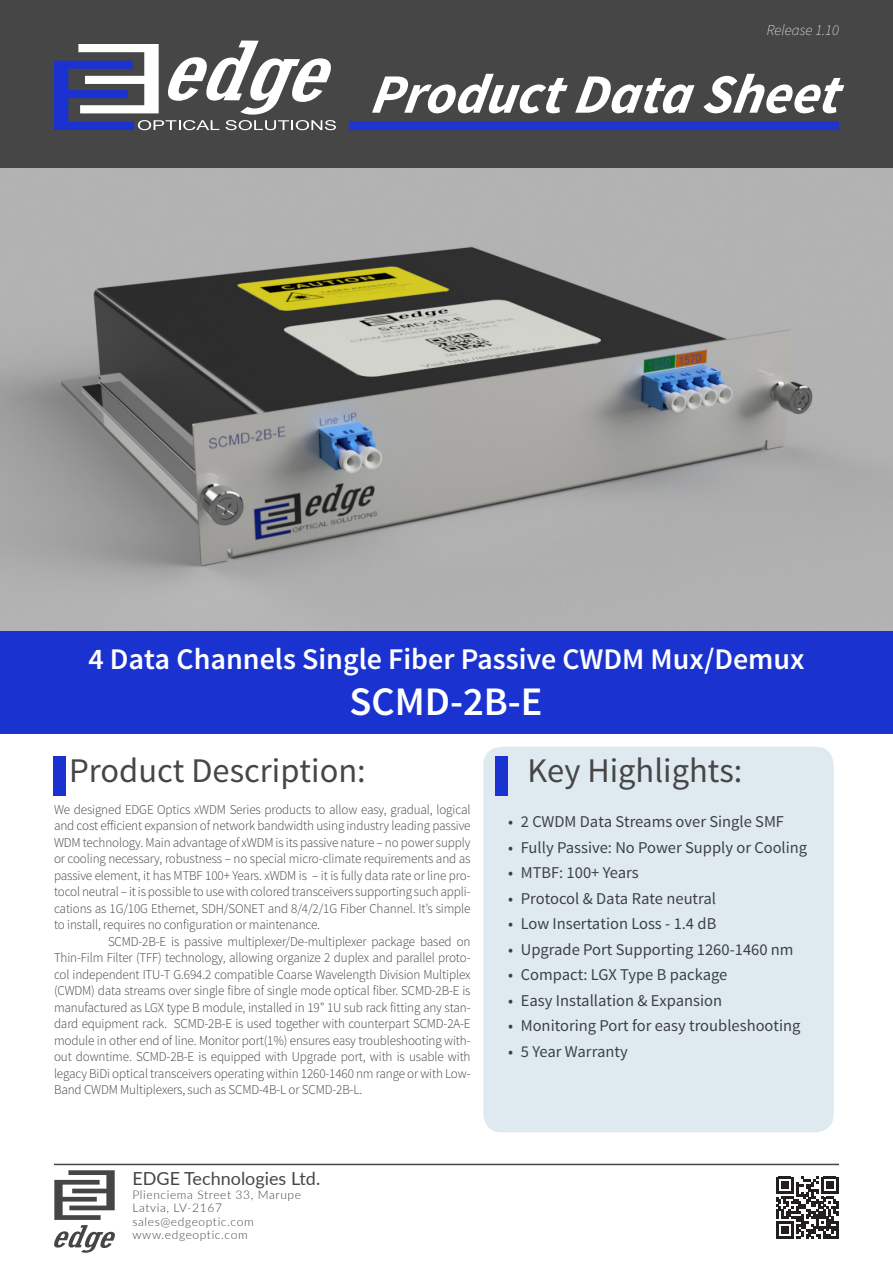
<style>
.page{position:relative;width:893px;height:1263px;background:#fff}
.page>*{position:absolute;margin:0;border:0;box-sizing:border-box;transform-origin:0 0}
.t1{font:italic 700 55.5px "Source Sans Pro";color:#fff}
.t2{font:600 40.5px "Source Sans Pro";color:#fff}
.t3{font:34.5px "Source Sans Pro";color:#464646}
.t4{font:600 30px "Source Sans Pro";color:#fff}
.t5{font:18px "Lato";color:#464646}
.t6{font:16.5px "Source Sans Pro";color:#3e4143}
.t7{font:italic 200 15px "Source Sans Pro";color:#fff}
.t8{font:300 13.5px/16.5px "Source Sans Pro";letter-spacing:-.01em;color:#3e4143;text-align:justify}
.t9{font:300 12px "Lato";letter-spacing:.05em;color:#464646}
</style>
<div class="page">
<div style="left:483px;top:747px;width:351px;height:385px;background:#dfeaf0;border-radius:18px"></div>
<img style="left:0;top:168px;width:893px;height:463px">
<div style="left:0;top:0;width:893px;height:168px;background:#464646"></div>
<svg style="left:54px;top:40px;width:282px;height:90px"></svg>
<div style="left:0;top:631px;width:893px;height:102px;background:#1a33d0"></div>
<div style="left:349px;top:121px;width:490px;height:9px;background:#1f35ce"></div>
<hr style="left:54px;top:1164px;width:785px;height:1px;background:#464646">
<svg style="left:54px;top:1170px;width:61px;height:83px"></svg>
<svg style="left:776px;top:1177px;width:62px;height:62px"></svg>
<div style="left:53px;top:756px;width:13px;height:40px;background:#1a33d0"></div>
<div style="left:495px;top:756px;width:13px;height:40px;background:#1a33d0"></div>
<p class="t7" style="left:767px;top:21px;width:74px">Release 1.10</p>
<p class="t1" style="left:370px;top:59px;width:481px">Product Data Sheet</p>
<p class="t4" style="left:88px;top:640px;width:718px">4 Data Channels Single Fiber Passive CWDM Mux/Demux</p>
<p class="t2" style="left:350px;top:676px;width:194px">SCMD-2B-E</p>
<p class="t3" style="left:69px;top:749px;width:298px">Product Description:</p>
<p class="t8" style="left:54px;top:801px;width:418px">We designed EDGE Optics xWDM Series products to allow easy, gradual, logical and cost efficient expansion of network bandwidth using industry leading passive WDM technology. Main advantage of xWDM is its passive nature – no power supply or cooling necessary, robustness – no special micro-climate requirements and as passive element, it has MTBF 100+ Years. xWDM is – it is fully data rate or line pro&shy;tocol neutral – it is possible to use with colored transceivers supporting such appli&shy;cations as 1G/10G Ethernet, SDH/SONET and 8/4/2/1G Fiber Channel. It’s simple to install, requires no configuration or maintenance.</p>
<p class="t8" style="left:54px;top:933px;width:418px;text-indent:54px">SCMD-2B-E is passive multiplexer/De-multiplexer package based on Thin-Film Filter (TFF) technology, allowing organize 2 duplex and parallel proto&shy;col independent ITU-T G.694.2 compatible Coarse Wavelength Division Multiplex (CWDM) data streams over single fibre of single mode optical fiber. SCMD-2B-E is manufactured as LGX type B module, installed in 19” 1U sub rack fitting any stan&shy;dard equipment rack. SCMD-2B-E is used together with counterpart SCMD-2A-E module in other end of line. Monitor port(1%) ensures easy troubleshooting with&shy;out downtime. SCMD-2B-E is equipped with Upgrade port, with is usable with legacy BiDi optical transceivers operating within 1260-1460 nm range or with Low-Band CWDM Multiplexers, such as SCMD-4B-L or SCMD-2B-L.</p>
<p class="t5" style="left:132px;top:1166px;width:189px">EDGE Technologies Ltd.</p>
<p class="t9" style="left:132px;top:1186px;width:170px">Plienciema Street 33, Marupe</p>
<p class="t9" style="left:132px;top:1200px;width:91px">Latvia, LV-2167</p>
<p class="t9" style="left:132px;top:1213px;width:123px">sales@edgeoptic.com</p>
<p class="t9" style="left:132px;top:1227px;width:117px">www.edgeoptic.com</p>
<p class="t3" style="left:527px;top:749px;width:217px">Key Highlights:</p>
<p class="t6" style="left:508px;top:812px;width:277px">• 2 CWDM Data Streams over Single SMF</p>
<p class="t6" style="left:508px;top:837px;width:301px">• Fully Passive: No Power Supply or Cooling</p>
<p class="t6" style="left:508px;top:863px;width:132px">• MTBF: 100+ Years</p>
<p class="t6" style="left:508px;top:888px;width:210px">• Protocol &amp; Data Rate neutral</p>
<p class="t6" style="left:508px;top:914px;width:210px">• Low Insertation Loss - 1.4 dB</p>
<p class="t6" style="left:508px;top:939px;width:287px">• Upgrade Port Supporting 1260-1460 nm</p>
<p class="t6" style="left:508px;top:965px;width:221px">• Compact: LGX Type B package</p>
<p class="t6" style="left:508px;top:990px;width:216px">• Easy Installation &amp; Expansion</p>
<p class="t6" style="left:508px;top:1016px;width:294px">• Monitoring Port for easy troubleshooting</p>
<p class="t6" style="left:508px;top:1041px;width:121px">• 5 Year Warranty</p>
</div>
